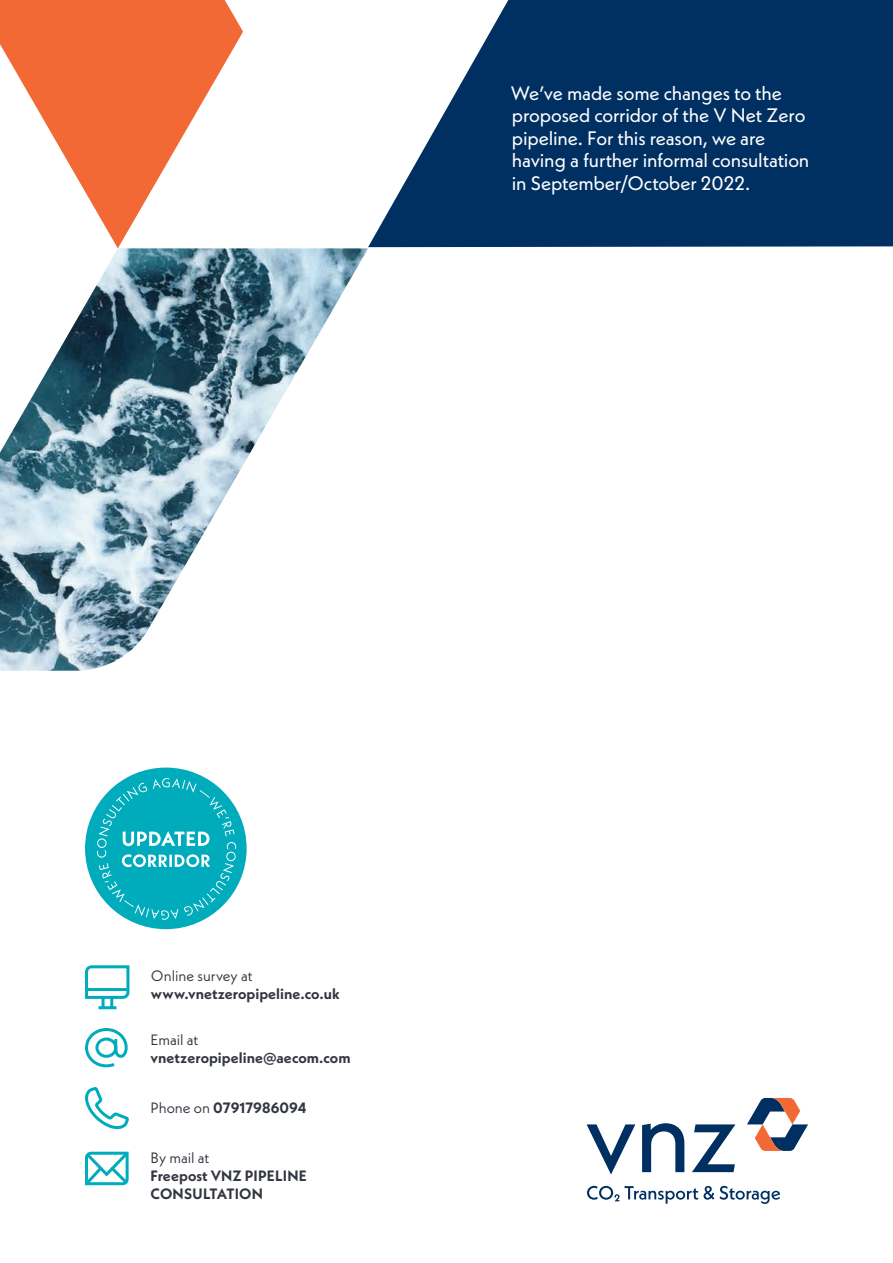
<style>
.page{position:relative;width:893px;height:1263px;background:#fff}
.page>*{position:absolute;margin:0;border:0;box-sizing:border-box;transform-origin:0 0}
.t1{font:19.5px/22.5px "Neue Kabel";letter-spacing:-.01em;color:#fff}
.t2{font:700 15px/18px "Neue Kabel";letter-spacing:.005em;color:#323640}
.t3{font:15px "Neue Kabel";color:#323640}
.s1{font-weight:400}
</style>
<div class="page">
<svg style="left:368px;top:0;width:525px;height:247px;background:#224b77"></svg>
<svg style="left:85px;top:965px;width:45px;height:45px"></svg>
<svg style="left:85px;top:1028px;width:43px;height:40px"></svg>
<svg style="left:85px;top:1087px;width:44px;height:99px"></svg>
<img style="left:0;top:248px;width:368px;height:423px">
<svg style="left:0;top:0;width:243px;height:248px;fill:#f26935"></svg>
<div style="left:85px;top:767px;width:162px;height:162px;background:#00acbc;border-radius:50%"></div>
<svg style="left:97px;top:778px;width:139px;height:142px"></svg>
<svg style="left:587px;top:1124px;width:48px;height:50px"></svg>
<svg style="left:642px;top:1123px;width:42px;height:49px"></svg>
<svg style="left:692px;top:1124px;width:43px;height:48px"></svg>
<svg style="left:587px;top:1186px;width:127px;height:18px"></svg>
<svg style="left:720px;top:1186px;width:60px;height:18px"></svg>
<svg style="left:747px;top:1098px;width:61px;height:53px"></svg>
<p class="t1" style="left:511px;top:81px;width:300px">We’ve made some changes to the proposed corridor of the V Net Zero pipeline. For this reason, we are having a further informal consultation in September/October 2022.</p>
<p class="t3" style="left:151px;top:966px;width:103px">Online survey at</p>
<p class="t2" style="left:151px;top:984px;width:190px">www.vnetzeropipeline.co.uk</p>
<p class="t3" style="left:151px;top:1030px;width:49px">Email at</p>
<p class="t2" style="left:151px;top:1049px;width:202px">vnetzeropipeline@aecom.com</p>
<p class="t2" style="left:151px;top:1098px;width:158px"><span class="s1">Phone on</span> 07917986094</p>
<p class="t3" style="left:151px;top:1148px;width:60px">By mail at</p>
<p class="t2" style="left:151px;top:1166px;width:158px">Freepost VNZ PIPELINE<br>CONSULTATION</p>
</div>
